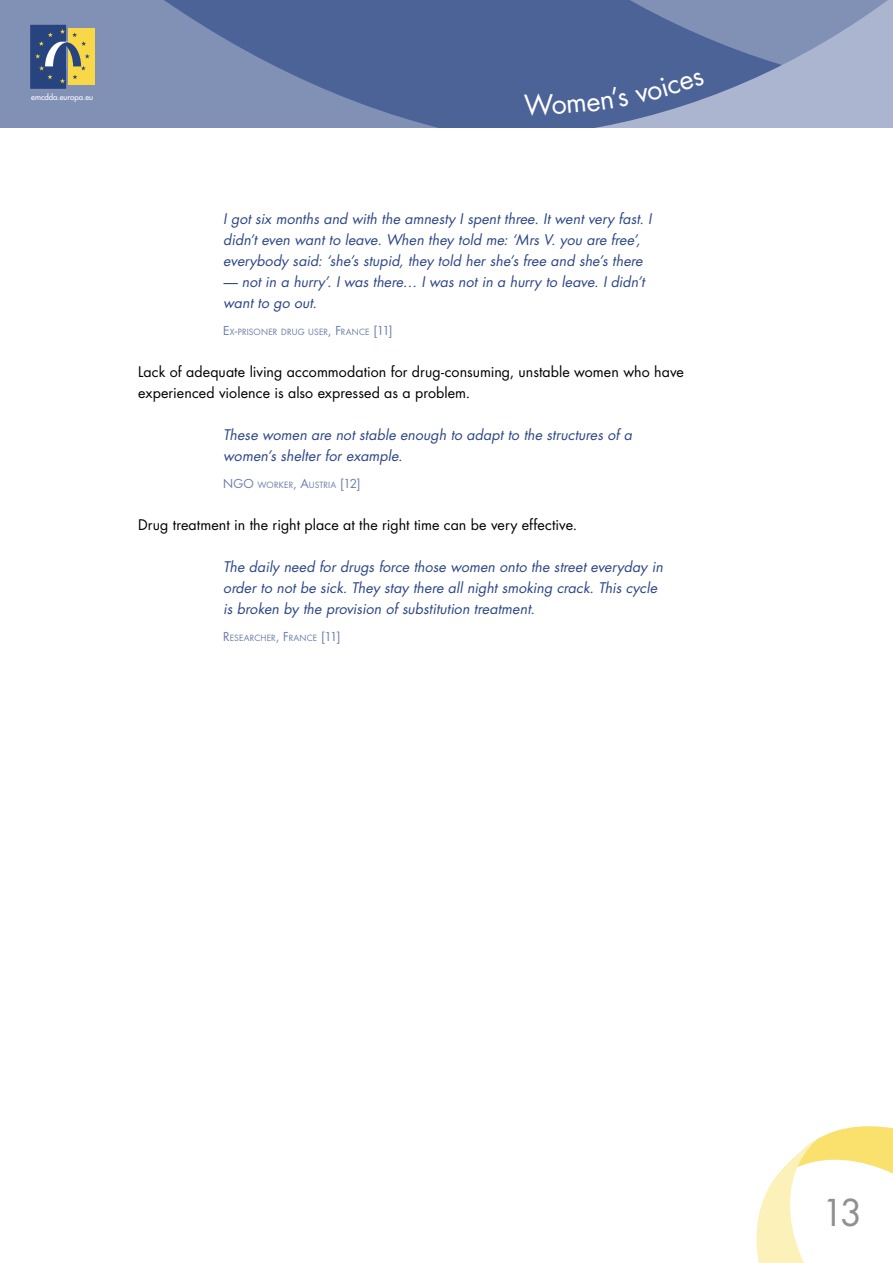
<style>
.page{position:relative;width:893px;height:1263px;background:#fff}
.page>*{position:absolute;margin:0;border:0;box-sizing:border-box;transform-origin:0 0}
.t1{font:36px "Futura";color:#909090}
._04-Texto_cita{font:italic 14.25px/21px "Futura";letter-spacing:.005em;color:#2d4786}
._03-Texto_general{font:14.25px/21px "Futura";letter-spacing:.005em;color:#000}
._05-Texto_cita_firma{font:12px "Futura";color:#6c7eaa}
._05-Texto_cita_firma-2{font:8.4px "Futura";letter-spacing:.015em;color:#6c7eaa}
.t2{font:7.8px "Futura";color:#fff}
.s1{font-size:12px}
</style>
<div class="page">
<svg style="left:0;top:0;width:496px;height:128px;background:#687ba7"></svg>
<svg style="left:496px;top:0;width:397px;height:128px;background:#7688b0"></svg>
<div style="left:68px;top:29px;width:26px;height:56px;background:#f8d846"></div>
<svg style="left:30px;top:25px;width:60px;height:64px"></svg>
<svg style="left:756px;top:1126px;width:137px;height:137px"></svg>
<div style="left:524px;top:86px;width:105px;height:30px;background:#4c6398"></div>
<div style="left:635px;top:72px;width:70px;height:32px;background:#4c6398"></div>
<p class="t2" style="left:31px;top:92px;width:63px">emcdda.europa.eu</p>
<p class="_04-Texto_cita" style="left:223px;top:208px;width:430px">I got six months and with the amnesty I spent three. It went very fast. I didn’t even want to leave. When they told me: ‘Mrs V. you are free’, everybody said: ‘she’s stupid, they told her she’s free and she’s there</p>
<p class="_04-Texto_cita" style="left:223px;top:271px;width:423px">— not in a hurry’. I was there… I was not in a hurry to leave. I didn’t want to go out.</p>
<p class="_05-Texto_cita_firma-2" style="left:223px;top:326px;width:171px"><span class="s1">E</span>X<span class="s1">-</span>PRISONER DRUG USER<span class="s1">, F</span>RANCE <span class="s1">[11]</span></p>
<p class="_03-Texto_general" style="left:138px;top:361px;width:547px">Lack of adequate living accommodation for drug-consuming, unstable women who have experienced violence is also expressed as a problem.</p>
<p class="_04-Texto_cita" style="left:223px;top:424px;width:410px">These women are not stable enough to adapt to the structures of a women’s shelter for example.</p>
<p class="_05-Texto_cita_firma" style="left:223px;top:475px;width:11px">NGO</p>
<p class="_05-Texto_cita_firma-2" style="left:258px;top:479px;width:105px">WORKER<span class="s1">, A</span>USTRIA <span class="s1">[12]</span></p>
<p class="_03-Texto_general" style="left:138px;top:514px;width:440px">Drug treatment in the right place at the right time can be very effective.</p>
<p class="_04-Texto_cita" style="left:223px;top:556px;width:441px">The daily need for drugs force those women onto the street everyday in order to not be sick. They stay there all night smoking crack. This cycle is broken by the provision of substitution treatment.</p>
<p class="_05-Texto_cita_firma-2" style="left:223px;top:632px;width:119px"><span class="s1">R</span>ESEARCHER<span class="s1">, F</span>RANCE <span class="s1">[11]</span></p>
<h1 class="t1" style="left:822px;top:1188px;width:42px">13</h1>
</div>
